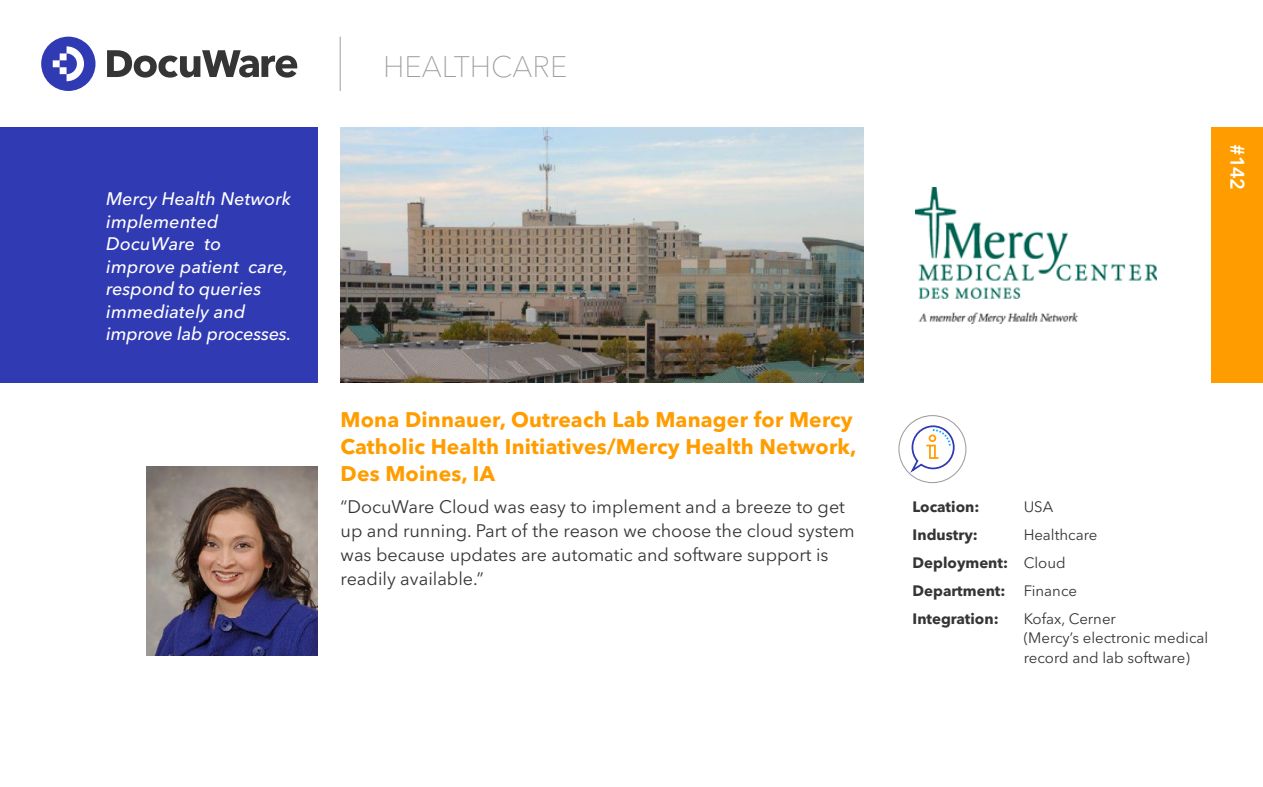
<style>
.page{position:relative;width:1263px;height:787px;background:#fff}
.page>*{position:absolute;margin:0;border:0;box-sizing:border-box;transform-origin:0 0}
.t1{font:100 29.4px "Avenir Next LT Pro";color:#9e9e9e}
.t2{font:700 21px/27px "Avenir Next LT Pro";letter-spacing:.01em;color:#ff9d00}
.t3{font:600 19.5px "Avenir Next LT Pro";color:#fff}
.t4{font:18px/24px "Avenir Next LT Pro";color:#353535}
.t5{font:italic 500 18px/22.5px "Avenir Next LT Pro";letter-spacing:.005em;color:#fff}
.t6{font:700 15px/28px "Avenir Next LT Pro";color:#353535}
.t7{font:15px/19.5px "Avenir Next LT Pro";color:#353535}
.s1{font-weight:400}
</style>
<div class="page">
<svg style="left:41px;top:37px;width:55px;height:54px"></svg>
<svg style="left:107px;top:50px;width:190px;height:28px"></svg>
<hr style="left:340px;top:37px;width:1px;height:54px;background:#9e9e9e">
<div style="left:1212px;top:128px;width:51px;height:255px;background:#ff9d00"></div>
<div style="left:0;top:128px;width:317px;height:255px;background:#303ab2"></div>
<div style="left:898px;top:415px;width:68px;height:68px;border:1px solid #9e9e9e;border-radius:50%"></div>
<svg style="left:908px;top:424px;width:47px;height:51px"></svg>
<img style="left:341px;top:128px;width:522px;height:255px">
<img style="left:146px;top:466px;width:171px;height:189px">
<img style="left:915px;top:187px;width:241px;height:136px">
<p class="t5" style="left:106px;top:188px;width:187px">Mercy Health Network implemented<br>DocuWare to improve patient care, respond to queries immediately and improve lab processes.</p>
<h1 class="t1" style="left:383px;top:49px;width:186px">HEALTHCARE</h1>
<p class="t3" style="left:1249px;top:144px;width:47px;rotate:90deg">#142</p>
<p class="t2" style="left:341px;top:406px;width:517px">Mona Dinnauer, Outreach Lab Manager for Mercy<br>Catholic Health Initiatives/Mercy Health Network,<br>Des Moines, IA</p>
<p class="t4" style="left:341px;top:495px;width:515px">“DocuWare Cloud was easy to implement and a breeze to get up and running. Part of the reason we choose the cloud system was because updates are automatic and software support is readily available.”</p>
<p class="t6" style="left:913px;top:492px;width:68px">Location:</p>
<p class="t7" style="left:1024px;top:496px;width:31px">USA</p>
<p class="t6" style="left:913px;top:520px;width:67px">Industry:</p>
<p class="t6" style="left:913px;top:520px;width:186px;text-indent:111px"><span class="s1">Healthcare<br></span>Deployment: <span class="s1">Cloud<br></span>Department: <span class="s1">Finance<br></span>Integration:</p>
<p class="t7" style="left:1024px;top:608px;width:186px">Kofax, Cerner<br>(Mercy’s electronic medical record and lab software)</p>
</div>
